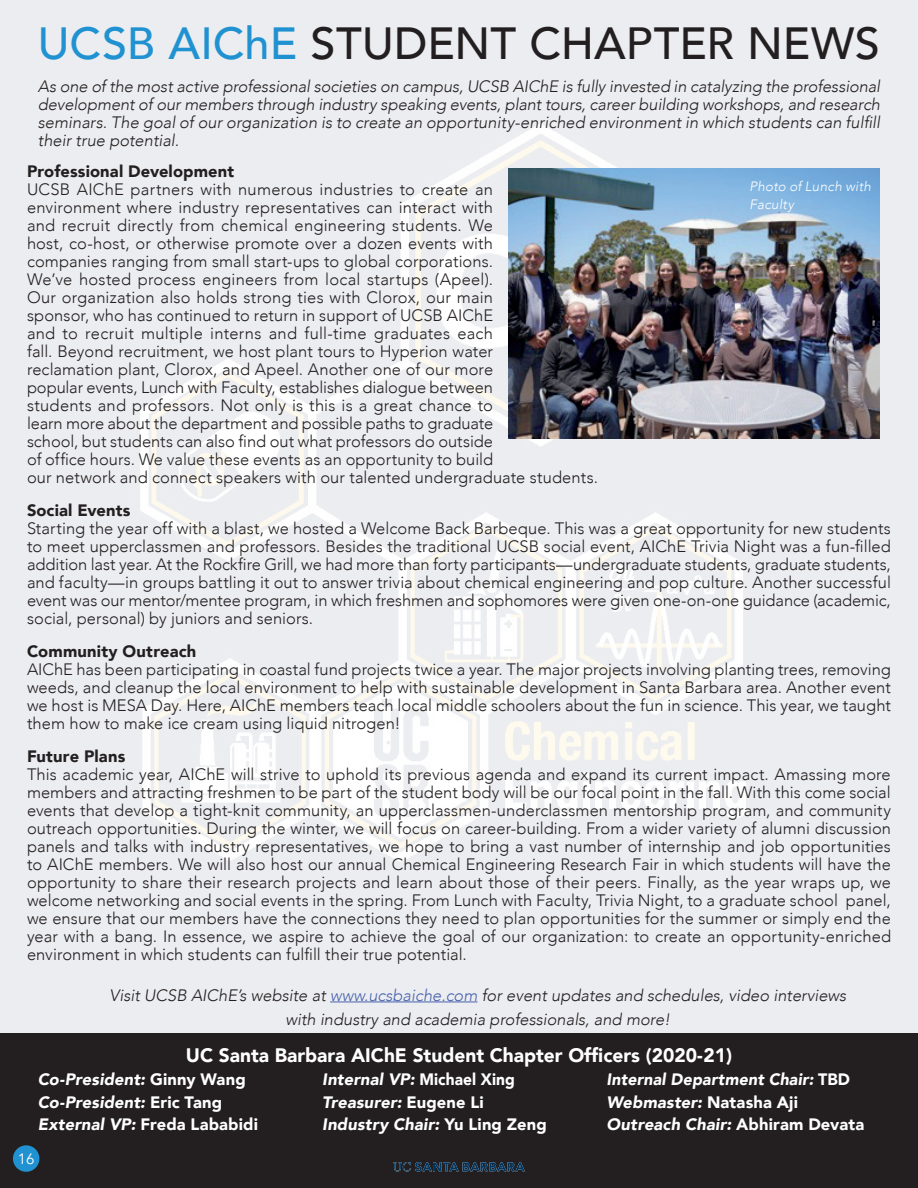
<style>
.page{position:relative;width:918px;height:1188px;background:#fff}
.page>*{position:absolute;margin:0;border:0;box-sizing:border-box;transform-origin:0 0}
.t1{font:500 45px "Avenir";color:#231f20}
.t2{font:900 19.5px "Avenir";color:#fff}
.t3{font:300 16.5px/18px "Avenir";letter-spacing:.005em;color:#231f20;text-align:justify}
.t4{font:italic 300 16.5px/18px "Avenir";color:#231f20;text-align:justify}
.t5{font:italic 900 16.5px/22.5px "Avenir";letter-spacing:.01em;color:#fff}
.t6{font:900 16.5px "Avenir";letter-spacing:.01em;color:#231f20}
.t7{font:15px "Avenir";color:#fff}
.t8{font:italic 300 13.5px/18px "Avenir";letter-spacing:.02em;color:#fff}
.s1{color:#2192d1}
.s2{color:#4862ad}
.s3{font-style:normal}
</style>
<div class="page">
<img style="left:0;top:0;width:918px;height:1034px">
<div style="left:0;top:1034px;width:918px;height:154px;background:#231f20"></div>
<hr style="left:330px;top:1002px;width:147px;height:1px;background:#4862ad">
<img style="left:508px;top:168px;width:372px;height:270px">
<div style="left:13px;top:1145px;width:26px;height:27px;background:#2192d1;border-radius:50%"></div>
<svg style="left:393px;top:1162px;width:132px;height:9px"></svg>
<h1 class="t1" style="left:38px;top:4px;width:843px"><span class="s1">UCSB AIChE</span> STUDENT CHAPTER NEWS</h1>
<p class="t4" style="left:38px;top:77px;width:844px">As one of the most active professional societies on campus, UCSB AIChE is fully invested in catalyzing the professional development of our members through industry speaking events, plant tours, career building workshops, and research seminars. The goal of our organization is to create an opportunity-enriched environment in which students can fulfill their true potential.</p>
<p class="t6" style="left:27px;top:157px;width:209px">Professional Development</p>
<p class="t3" style="left:27px;top:180px;width:573px;text-align:left">UCSB AIChE partners with numerous industries to create an<br>environment where industry representatives can interact with<br>and recruit directly from chemical engineering students. We<br>host, co-host, or otherwise promote over a dozen events with<br>companies ranging from small start-ups to global corporations.<br>We’ve hosted process engineers from local startups (Apeel).<br>Our organization also holds strong ties with Clorox, our main<br>sponsor, who has continued to return in support of UCSB AIChE<br>and to recruit multiple interns and full-time graduates each<br>fall. Beyond recruitment, we host plant tours to Hyperion water<br>reclamation plant, Clorox, and Apeel. Another one of our more<br>popular events, Lunch with Faculty, establishes dialogue between<br>students and professors. Not only is this is a great chance to<br>learn more about the department and possible paths to graduate<br>school, but students can also find out what professors do outside<br>of office hours. We value these events as an opportunity to build<br>our network and connect speakers with our talented undergraduate students.</p>
<p class="t6" style="left:27px;top:496px;width:105px">Social Events</p>
<p class="t3" style="left:27px;top:519px;width:866px">Starting the year off with a blast, we hosted a Welcome Back Barbeque. This was a great opportunity for new students to meet upperclassmen and professors. Besides the traditional UCSB social event, AIChE Trivia Night was a fun-filled addition last year. At the Rockfire Grill, we had more than forty participants—undergraduate students, graduate students, and faculty—in groups battling it out to answer trivia about chemical engineering and pop culture. Another successful event was our mentor/mentee program, in which freshmen and sophomores were given one-on-one guidance (academic, social, personal) by juniors and seniors.</p>
<p class="t6" style="left:27px;top:637px;width:171px">Community Outreach</p>
<p class="t3" style="left:27px;top:660px;width:866px">AIChE has been participating in coastal fund projects twice a year. The major projects involving planting trees, removing weeds, and cleanup the local environment to help with sustainable development in Santa Barbara area. Another event we host is MESA Day. Here, AIChE members teach local middle schoolers about the fun in science. This year, we taught them how to make ice cream using liquid nitrogen!</p>
<p class="t6" style="left:27px;top:742px;width:100px">Future Plans</p>
<p class="t3" style="left:27px;top:765px;width:866px">This academic year, AIChE will strive to uphold its previous agenda and expand its current impact. Amassing more members and attracting freshmen to be part of the student body will be our focal point in the fall. With this come social events that develop a tight-knit community, an upperclassmen-underclassmen mentorship program, and community outreach opportunities. During the winter, we will focus on career-building. From a wider variety of alumni discussion panels and talks with industry representatives, we hope to bring a vast number of internship and job opportunities to AIChE members. We will also host our annual Chemical Engineering Research Fair in which students will have the opportunity to share their research projects and learn about those of their peers. Finally, as the year wraps up, we welcome networking and social events in the spring. From Lunch with Faculty, Trivia Night, to a graduate school panel, we ensure that our members have the connections they need to plan opportunities for the summer or simply end the year with a bang. In essence, we aspire to achieve the goal of our organization: to create an opportunity-enriched environment in which students can fulfill their true potential.</p>
<p class="t8" style="left:750px;top:178px;width:123px">Photo of Lunch with<br>Faculty</p>
<p class="t4" style="left:110px;top:983px;width:738px;line-height:24px;text-align:center">Visit UCSB AIChE’s website at <span class="s2">www.ucsbaiche.com</span> for event updates and schedules, video interviews with industry and academia professionals, and more!</p>
<p class="t2" style="left:186px;top:1038px;width:548px">UC Santa Barbara AIChE Student Chapter Officers (2020-21)</p>
<p class="t5" style="left:38px;top:1068px;width:222px">Co-President: <span class="s3">Ginny Wang<br></span>Co-President: <span class="s3">Eric Tang<br></span>External VP: <span class="s3">Freda Lababidi</span></p>
<p class="t5" style="left:322px;top:1068px;width:226px">Internal VP: <span class="s3">Michael Xing<br></span>Treasurer: <span class="s3">Eugene Li<br></span>Industry Chair: <span class="s3">Yu Ling Zeng</span></p>
<p class="t5" style="left:607px;top:1068px;width:259px">Internal Department Chair: <span class="s3">TBD<br></span>Webmaster: <span class="s3">Natasha Aji<br></span>Outreach Chair: <span class="s3">Abhiram Devata</span></p>
<p class="t7" style="left:18px;top:1150px;width:18px">16</p>
</div>
